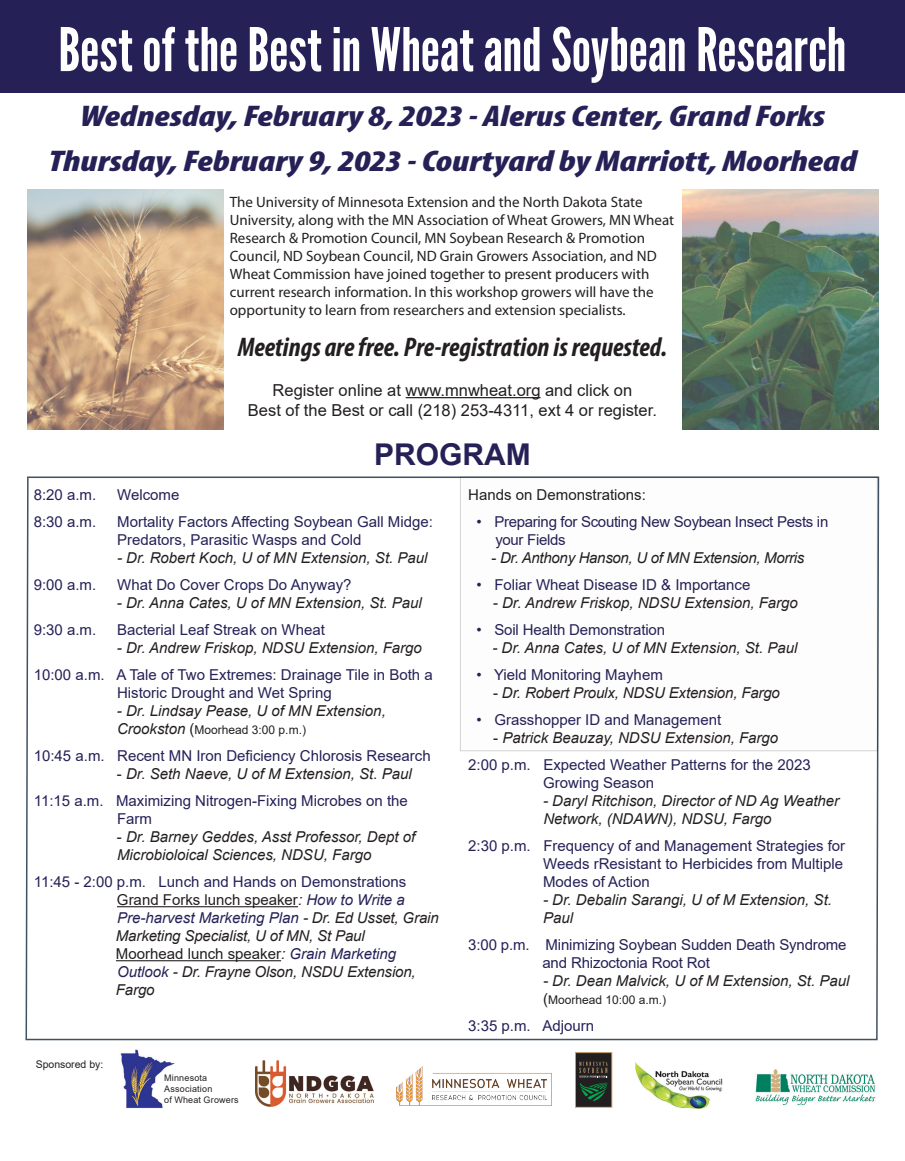
<style>
.page{position:relative;width:905px;height:1161px;background:#fff}
.page>*{position:absolute;margin:0;border:0;box-sizing:border-box;transform-origin:0 0}
.t1{font:60px "League Gothic";letter-spacing:-.005em;color:#fff}
.t2{font:italic 900 condensed 30px/45px "Myriad Pro";color:#252157;text-align:center;scale:1.25 1}
.t3{font:700 30px "Arial";color:#252157}
.t4{font:italic 700 condensed 27px "Myriad Pro";color:#231f20}
.t5{font:16.5px/19.8px "Arial";color:#231f20;text-align:center}
.t6{font:15px/18px "Arial";color:#252157}
.t7{font:italic 15px/18px "Arial";color:#231f20}
.t8{font:15px/18px "Myriad Pro";color:#231f20}
.t9{font:15px/18px "Arial";letter-spacing:-.02em;color:#252157}
.t10{font:italic 15px "Arial";letter-spacing:-.02em;color:#231f20}
.t11{font:15px "Arial";color:#231f20}
.t12{font:12px "Arial";color:#231f20}
.t13{font:10.5px "Arial";color:#231f20}
.t14{font:9px/10.8px "Arial";letter-spacing:.02em;color:#231f20}
.s1{font-style:italic;font-size:15px}
.s2{font-size:15px}
.s3{color:#231f20}
.s4{font-style:italic;color:#231f20}
.s5{font-style:normal}
.s6{font-style:normal;color:#252157}
.s7{color:#252157}
</style>
<div class="page">
<img style="left:27px;top:189px;width:196px;height:241px">
<img style="left:682px;top:189px;width:196px;height:241px">
<div style="left:0;top:0;width:904px;height:93px;background:#252157"></div>
<svg style="left:25px;top:476px;width:854px;height:565px"></svg>
<div style="left:575px;top:1053px;width:37px;height:54px;background:#231f20"></div>
<div style="left:575px;top:1052px;width:37px;height:56px;border:1px solid #ceaa78"></div>
<svg style="left:579px;top:1062px;width:29px;height:39px"></svg>
<img style="left:749px;top:1069px;width:127px;height:37px">
<img style="left:635px;top:1062px;width:95px;height:46px">
<img style="left:397px;top:1067px;width:154px;height:38px">
<img style="left:255px;top:1060px;width:118px;height:47px">
<img style="left:120px;top:1050px;width:54px;height:58px">
<hr style="left:405px;top:397px;width:135px;height:1px;background:#231f20">
<hr style="left:117px;top:906px;width:181px;height:1px;background:#231f20">
<hr style="left:116px;top:960px;width:165px;height:1px;background:#231f20">
<div style="left:460px;top:477px;width:417px;height:274px;background:#fefdfd"></div>
<h1 class="t1" style="left:58px;top:14px;width:789px">Best of the Best in Wheat and Soybean Research</h1>
<h2 class="t2" style="left:49px;top:92px;width:647px">Wednesday, February 8, 2023 - Alerus Center, Grand Forks<br>Thursday, February 9, 2023 - Courtyard by Marriott, Moorhead</h2>
<p class="t8" style="left:230px;top:193px;width:446px">The University of Minnesota Extension and the North Dakota State University, along with the MN Association of Wheat Growers, MN Wheat Research &amp; Promotion Council, MN Soybean Research &amp; Promotion Council, ND Soybean Council, ND Grain Growers Association, and ND Wheat Commission have joined together to present producers with current research information. In this workshop growers will have the opportunity to learn from researchers and extension specialists.</p>
<h3 class="t4" style="left:238px;top:330px;width:431px">Meetings are free. Pre-registration is requested.</h3>
<p class="t5" style="left:248px;top:380px;width:410px">Register online at www.mnwheat.org and click on<br>Best of the Best or call (218) 253-4311, ext 4 or register.</p>
<h2 class="t3" style="left:374px;top:433px;width:158px">PROGRAM</h2>
<p class="t6" style="left:34px;top:486px;width:64px">8:20 a.m.</p>
<p class="t6" style="left:117px;top:486px;width:64px">Welcome</p>
<p class="t6" style="left:34px;top:513px;width:64px">8:30 a.m.</p>
<p class="t6" style="left:117px;top:513px;width:317px">Mortality Factors Affecting Soybean Gall Midge:<br>Predators, Parasitic Wasps and Cold</p>
<p class="t7" style="left:117px;top:549px;width:312px">- Dr. Robert Koch, U of MN Extension, St. Paul</p>
<p class="t6" style="left:34px;top:576px;width:64px">9:00 a.m.</p>
<p class="t6" style="left:117px;top:576px;width:236px">What Do Cover Crops Do Anyway?</p>
<p class="t7" style="left:117px;top:594px;width:306px">- Dr. Anna Cates, U of MN Extension, St. Paul</p>
<p class="t6" style="left:34px;top:621px;width:64px">9:30 a.m.</p>
<p class="t6" style="left:117px;top:621px;width:209px">Bacterial Leaf Streak on Wheat</p>
<p class="t7" style="left:117px;top:639px;width:306px">- Dr. Andrew Friskop, NDSU Extension, Fargo</p>
<p class="t6" style="left:117px;top:666px;width:317px;text-indent:-83px">10:00 a.m. A Tale of Two Extremes: Drainage Tile in Both a<br>Historic Drought and Wet Spring</p>
<p class="t7" style="left:117px;top:702px;width:270px">- Dr. Lindsay Pease, U of MN Extension,</p>
<p class="t12" style="left:117px;top:722px;width:190px"><span class="s1">Crookston</span> <span class="s2">(</span>Moorhead 3:00 p.m.)</p>
<p class="t6" style="left:34px;top:747px;width:398px">10:45 a.m. Recent MN Iron Deficiency Chlorosis Research</p>
<p class="t6" style="left:34px;top:760px;width:379px;line-height:27px;text-align:right"><span class="s3">-</span> <span class="s4">Dr. Seth Naeve, U of M Extension, St. Paul<br></span>11:15 a.m. Maximizing Nitrogen-Fixing Microbes on the</p>
<p class="t6" style="left:117px;top:810px;width:36px">Farm</p>
<p class="t7" style="left:117px;top:828px;width:300px"><span class="s5">-</span> Dr. Barney Geddes, Asst Professor, Dept of<br>Microbioloical Sciences, NDSU, Fargo</p>
<p class="t7" style="left:116px;top:873px;width:324px;text-indent:-82px"><span class="s6">11:45 - 2:00 p.m. Lunch and Hands on Demonstrations </span><span class="s5">Grand Forks lunch speaker</span>: <span class="s7">How to Write a Pre-harvest Marketing Plan</span> - Dr. Ed Usset, Grain Marketing Specialist, U of MN, St Paul<br><span class="s5">Moorhead lunch speaker</span>: <span class="s7">Grain Marketing Outlook</span> - Dr. Frayne Olson, NSDU Extension, Fargo</p>
<p class="t13" style="left:36px;top:1057px;width:69px">Sponsored by:</p>
<p class="t14" style="left:164px;top:1073px;width:76px">Minnesota<br>Association<br>of Wheat Growers</p>
<p class="t11" style="left:468px;top:485px;width:179px">Hands on Demonstrations:</p>
<p class="t9" style="left:495px;top:513px;width:334px;text-indent:-19px">• Preparing for Scouting New Soybean Insect Pests in your Fields</p>
<p class="t10" style="left:491px;top:548px;width:314px"><span class="s5">-</span> Dr. Anthony Hanson, U of MN Extension, Morris</p>
<p class="t6" style="left:476px;top:576px;width:275px">• Foliar Wheat Disease ID &amp; Importance</p>
<p class="t7" style="left:493px;top:594px;width:306px">- Dr. Andrew Friskop, NDSU Extension, Fargo</p>
<p class="t6" style="left:476px;top:621px;width:190px">• Soil Health Demonstration</p>
<p class="t7" style="left:492px;top:639px;width:306px">- Dr. Anna Cates, U of MN Extension, St. Paul</p>
<p class="t6" style="left:476px;top:666px;width:188px">• Yield Monitoring Mayhem</p>
<p class="t7" style="left:493px;top:684px;width:288px"><span class="s5">-</span> Dr. Robert Proulx, NDSU Extension, Fargo</p>
<p class="t6" style="left:476px;top:711px;width:246px">• Grasshopper ID and Management</p>
<p class="t6" style="left:468px;top:725px;width:344px;line-height:27px;text-align:center"><span class="s3">-</span> <span class="s4">Patrick Beauzay, NDSU Extension, Fargo<br></span>2:00 p.m. Expected Weather Patterns for the 2023</p>
<p class="t6" style="left:543px;top:774px;width:112px">Growing Season</p>
<p class="t7" style="left:543px;top:792px;width:297px">- Daryl Ritchison, Director of ND Ag Weather<br>Network, (NDAWN), NDSU, Fargo</p>
<p class="t6" style="left:543px;top:837px;width:304px;text-indent:-75px">2:30 p.m. Frequency of and Management Strategies for<br>Weeds rResistant to Herbicides from Multiple<br>Modes of Action</p>
<p class="t7" style="left:543px;top:891px;width:290px">- Dr. Debalin Sarangi, U of M Extension, St.<br>Paul</p>
<p class="t6" style="left:542px;top:936px;width:306px;text-indent:-74px">3:00 p.m. Minimizing Soybean Sudden Death Syndrome and Rhizoctonia Root Rot</p>
<p class="t7" style="left:543px;top:972px;width:308px">- Dr. Dean Malvick, U of M Extension, St. Paul</p>
<p class="t12" style="left:543px;top:992px;width:125px"><span class="s2">(</span>Moorhead 10:00 a.m.)</p>
<p class="t6" style="left:468px;top:1017px;width:127px">3:35 p.m. Adjourn</p>
</div>
